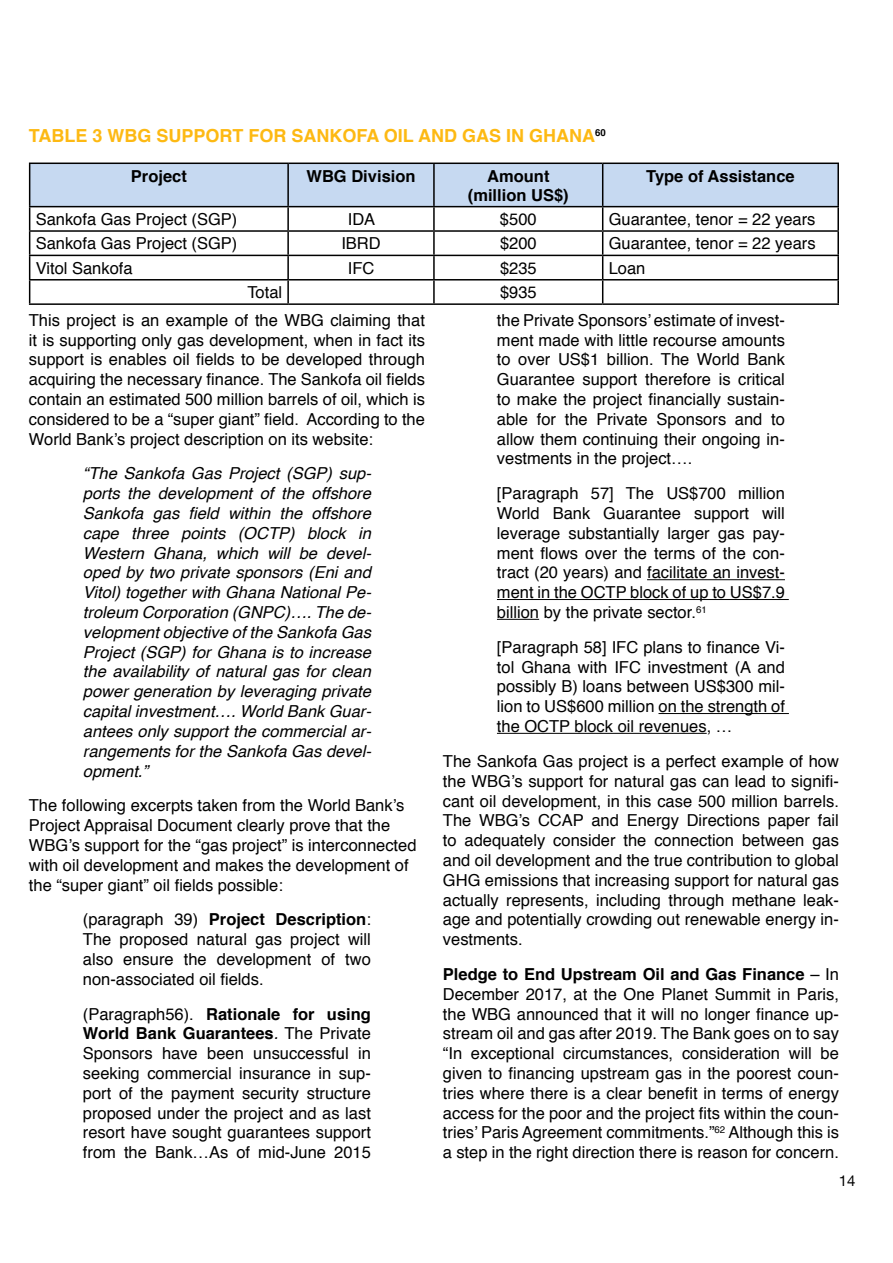
<style>
.page{position:relative;width:893px;height:1263px;background:#fff}
.page>*{position:absolute;margin:0;border:0;box-sizing:border-box;transform-origin:0 0}
.t1{font:700 18px "Helvetica";color:#fdb913}
.t2{font:16.5px/19.8px "Helvetica";color:#000;text-align:justify}
.t3{font:italic 16.5px/19.8px "Helvetica";color:#000;text-align:justify}
.t4{font:700 16.5px/19px "Helvetica";color:#000;text-align:center}
.t5{font:15px "Helvetica Neue";color:#000}
.s1{font-weight:700}
.s2{font-style:italic}
</style>
<div class="page">
<hr style="left:603px;top:163px;width:236px;height:1px;background:#000">
<hr style="left:837px;top:164px;width:2px;height:42px;background:#000">
<hr style="left:603px;top:206px;width:236px;height:1px;background:#000">
<hr style="left:837px;top:207px;width:2px;height:23px;background:#000">
<hr style="left:603px;top:230px;width:236px;height:2px;background:#000">
<hr style="left:837px;top:232px;width:2px;height:23px;background:#000">
<hr style="left:603px;top:255px;width:236px;height:1px;background:#000">
<hr style="left:837px;top:256px;width:2px;height:23px;background:#000">
<hr style="left:603px;top:279px;width:236px;height:1px;background:#000">
<svg style="left:29px;top:163px;width:809px;height:140px"></svg>
<hr style="left:837px;top:280px;width:2px;height:23px;background:#000">
<hr style="left:29px;top:303px;width:259px;height:2px;background:#000">
<hr style="left:288px;top:303px;width:146px;height:2px;background:#000">
<hr style="left:434px;top:303px;width:169px;height:2px;background:#000">
<hr style="left:603px;top:303px;width:236px;height:2px;background:#000">
<hr style="left:647px;top:579px;width:138px;height:1px;background:#000">
<hr style="left:497px;top:599px;width:292px;height:1px;background:#000">
<hr style="left:497px;top:619px;width:42px;height:1px;background:#000">
<hr style="left:658px;top:713px;width:131px;height:1px;background:#000">
<hr style="left:497px;top:733px;width:210px;height:1px;background:#000">
<p class="t1" style="left:29px;top:121px;width:578px">TABLE 3 WBG SUPPORT FOR SANKOFA OIL AND GAS IN GHANA<sup>60</sup></p>
<p class="t4" style="left:131px;top:167px;width:57px">Project</p>
<p class="t4" style="left:306px;top:167px;width:111px">WBG Division</p>
<p class="t4" style="left:468px;top:167px;width:102px">Amount (million US$)</p>
<p class="t4" style="left:646px;top:167px;width:150px">Type of Assistance</p>
<p class="t2" style="left:36px;top:210px;width:203px">Sankofa Gas Project (SGP)</p>
<p class="t2" style="left:348px;top:210px;width:29px">IDA</p>
<p class="t2" style="left:500px;top:210px;width:38px">$500</p>
<p class="t2" style="left:609px;top:210px;width:208px">Guarantee, tenor = 22 years</p>
<p class="t2" style="left:36px;top:234px;width:203px">Sankofa Gas Project (SGP)</p>
<p class="t2" style="left:341px;top:234px;width:41px">IBRD</p>
<p class="t2" style="left:500px;top:234px;width:38px">$200</p>
<p class="t2" style="left:609px;top:234px;width:208px">Guarantee, tenor = 22 years</p>
<p class="t2" style="left:36px;top:259px;width:98px">Vitol Sankofa</p>
<p class="t2" style="left:348px;top:259px;width:28px">IFC</p>
<p class="t2" style="left:500px;top:259px;width:38px">$235</p>
<p class="t2" style="left:609px;top:259px;width:38px">Loan</p>
<p class="t2" style="left:247px;top:283px;width:36px">Total</p>
<p class="t2" style="left:500px;top:283px;width:38px">$935</p>
<p class="t2" style="left:29px;top:311px;width:397px">This project is an example of the WBG claiming that it is supporting only gas development, when in fact its support is enables oil fields to be developed through acquiring the necessary finance. The Sankofa oil fields contain an estimated 500 million barrels of oil, which is considered to be a “super giant” field. According to the World Bank’s project description on its website:</p>
<p class="t3" style="left:83px;top:464px;width:290px">“The Sankofa Gas Project (SGP) sup&shy;ports the development of the offshore Sankofa gas field within the offshore cape three points (OCTP) block in Western Ghana, which will be devel&shy;oped by two private sponsors (Eni and Vitol) together with Ghana National Pe&shy;troleum Corporation (GNPC)…. The de&shy;velopment objective of the Sankofa Gas Project (SGP) for Ghana is to increase the availability of natural gas for clean power generation by leveraging private capital investment…. World Bank Guar&shy;antees only support the commercial ar&shy;rangements for the Sankofa Gas devel&shy;opment.”</p>
<p class="t2" style="left:29px;top:796px;width:389px;text-align:left">The following excerpts taken from the World Bank’s Project Appraisal Document clearly prove that the WBG’s support for the “gas project” is interconnected with oil development and makes the development of the “super giant” oil fields possible:</p>
<p class="t2" style="left:83px;top:910px;width:289px">(paragraph 39) <span class="s1">Project Description</span>:<br>The proposed natural gas project will also ensure the development of two non-associated oil fields.</p>
<p class="t2" style="left:83px;top:1004px;width:290px">(Paragraph56). <span class="s1">Rationale for using World Bank Guarantees</span><span class="s2">.</span> The Private Sponsors have been unsuccessful in seeking commercial insurance in sup&shy;port of the payment security structure proposed under the project and as last resort have sought guarantees support from the Bank…As of mid-June 2015</p>
<p class="t2" style="left:497px;top:311px;width:290px">the Private Sponsors’ estimate of invest&shy;ment made with little recourse amounts to over US$1 billion. The World Bank Guarantee support therefore is critical to make the project financially sustain&shy;able for the Private Sponsors and to allow them continuing their ongoing in&shy;vestments in the project….</p>
<p class="t2" style="left:497px;top:484px;width:290px">[Paragraph 57] The US$700 million World Bank Guarantee support will leverage substantially larger gas pay&shy;ment flows over the terms of the con&shy;tract (20 years) and facilitate an invest&shy;ment in the OCTP block of up to US$7.9 billion by the private sector.<sup>61</sup></p>
<p class="t2" style="left:497px;top:638px;width:289px">[Paragraph 58] IFC plans to finance Vi&shy;tol Ghana with IFC investment (A and possibly B) loans between US$300 mil&shy;lion to US$600 million on the strength of the OCTP block oil revenues, …</p>
<p class="t2" style="left:443px;top:752px;width:398px">The Sankofa Gas project is a perfect example of how the WBG’s support for natural gas can lead to signifi&shy;cant oil development, in this case 500 million barrels.<br>The WBG’s CCAP and Energy Directions paper fail to adequately consider the connection between gas and oil development and the true contribution to global GHG emissions that increasing support for natural gas actually represents, including through methane leak&shy;age and potentially crowding out renewable energy in&shy;vestments.</p>
<p class="t2" style="left:443px;top:965px;width:398px"><span class="s1">Pledge to End Upstream Oil and Gas Finance</span> – In December 2017, at the One Planet Summit in Paris, the WBG announced that it will no longer finance up&shy;stream oil and gas after 2019. The Bank goes on to say “In exceptional circumstances, consideration will be given to financing upstream gas in the poorest coun&shy;tries where there is a clear benefit in terms of energy access for the poor and the project fits within the coun&shy;tries’ Paris Agreement commitments.”<sup>62</sup> Although this is a step in the right direction there is reason for concern.</p>
<p class="t5" style="left:839px;top:1170px;width:18px">14</p>
</div>
